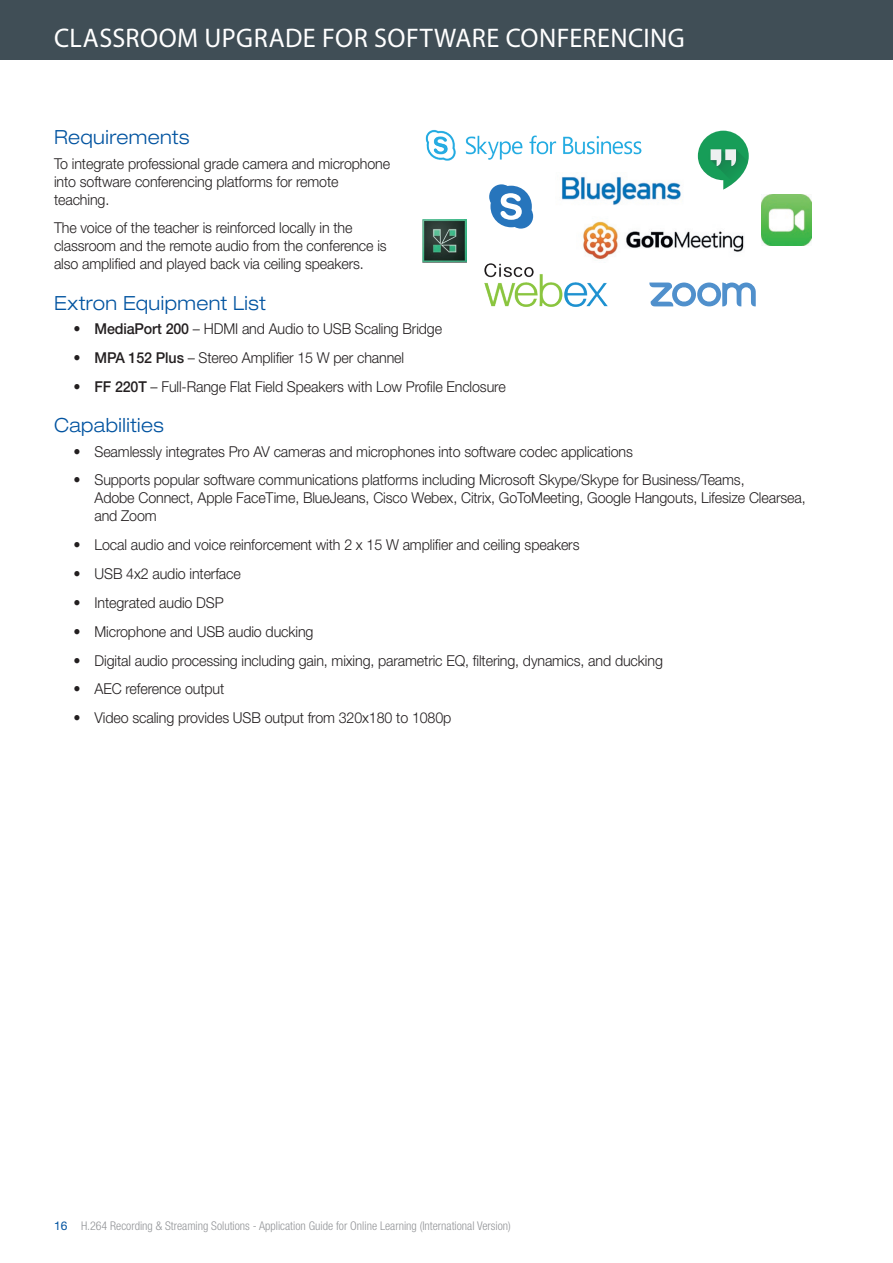
<style>
.page{position:relative;width:893px;height:1263px;background:#fff}
.page>*{position:absolute;margin:0;border:0;box-sizing:border-box;transform-origin:0 0}
.header_main{font:27px "Myriad Pro";letter-spacing:.015em;color:#fff}
.System_Design_Header{font:300 expanded 19.5px "Helvetica Neue LT Std";letter-spacing:.025em;color:#0153a0;scale:.95 1}
.System_Design_Body_T{font:300 15px/18px "Helvetica Neue LT Std";letter-spacing:-.01em;color:#231f20;scale:.95 1}
.t1{font:300 condensed 12px "Helvetica Neue LT Std";color:#939598}
.s1{font-weight:500}
.s2{font-weight:400;font-stretch:normal;color:#0153a0}
</style>
<div class="page">
<img style="left:425px;top:129px;width:217px;height:32px">
<img style="left:561px;top:176px;width:120px;height:29px">
<img style="left:423px;top:220px;width:44px;height:43px">
<img style="left:583px;top:221px;width:161px;height:39px">
<img style="left:484px;top:263px;width:124px;height:44px">
<svg style="left:649px;top:283px;width:107px;height:24px"></svg>
<svg style="left:489px;top:184px;width:44px;height:45px"></svg>
<img style="left:761px;top:194px;width:51px;height:51px">
<svg style="left:698px;top:131px;width:51px;height:59px"></svg>
<div style="left:0;top:0;width:893px;height:60px;background:#404e56"></div>
<p class="header_main" style="left:54px;top:22px;width:632px">CLASSROOM UPGRADE FOR SOFTWARE CONFERENCING</p>
<p class="System_Design_Header" style="left:54px;top:125px;width:144px">Requirements</p>
<p class="System_Design_Body_T" style="left:54px;top:154px;width:355px">To integrate professional grade camera and microphone into software conferencing platforms for remote teaching.</p>
<p class="System_Design_Body_T" style="left:54px;top:219px;width:352px">The voice of the teacher is reinforced locally in the classroom and the remote audio from the conference is also amplified and played back via ceiling speakers.</p>
<p class="System_Design_Header" style="left:54px;top:291px;width:224px">Extron Equipment List</p>
<p class="System_Design_Body_T" style="left:74px;top:320px;width:390px">• <span class="s1">MediaPort 200</span> – HDMI and Audio to USB Scaling Bridge</p>
<p class="System_Design_Body_T" style="left:74px;top:348px;width:350px">• <span class="s1">MPA 152 Plus</span> – Stereo Amplifier 15 W per channel</p>
<p class="System_Design_Body_T" style="left:74px;top:377px;width:456px">• <span class="s1">FF 220T</span> – Full-Range Flat Field Speakers with Low Profile Enclosure</p>
<p class="System_Design_Header" style="left:54px;top:413px;width:117px">Capabilities</p>
<p class="System_Design_Body_T" style="left:74px;top:442px;width:590px">• Seamlessly integrates Pro AV cameras and microphones into software codec applications</p>
<p class="System_Design_Body_T" style="left:94px;top:471px;width:750px;text-indent:-21px">• Supports popular software communications platforms including Microsoft Skype/Skype for Business/Teams,<br>Adobe Connect, Apple FaceTime, BlueJeans, Cisco Webex, Citrix, GoToMeeting, Google Hangouts, Lifesize Clearsea, and Zoom</p>
<p class="System_Design_Body_T" style="left:74px;top:536px;width:534px">• Local audio and voice reinforcement with 2 x 15 W amplifier and ceiling speakers</p>
<p class="System_Design_Body_T" style="left:74px;top:564px;width:178px">• USB 4x2 audio interface</p>
<p class="System_Design_Body_T" style="left:74px;top:593px;width:160px">• Integrated audio DSP</p>
<p class="System_Design_Body_T" style="left:74px;top:622px;width:254px">• Microphone and USB audio ducking</p>
<p class="System_Design_Body_T" style="left:74px;top:651px;width:622px">• Digital audio processing including gain, mixing, parametric EQ, filtering, dynamics, and ducking</p>
<p class="System_Design_Body_T" style="left:74px;top:680px;width:160px">• AEC reference output</p>
<p class="System_Design_Body_T" style="left:74px;top:708px;width:399px">• Video scaling provides USB output from 320x180 to 1080p</p>
<p class="t1" style="left:54px;top:1219px;width:458px"><span class="s2">16</span> H.264 Recording &amp; Streaming Solutions - Application Guide for Online Learning (International Version)</p>
</div>
